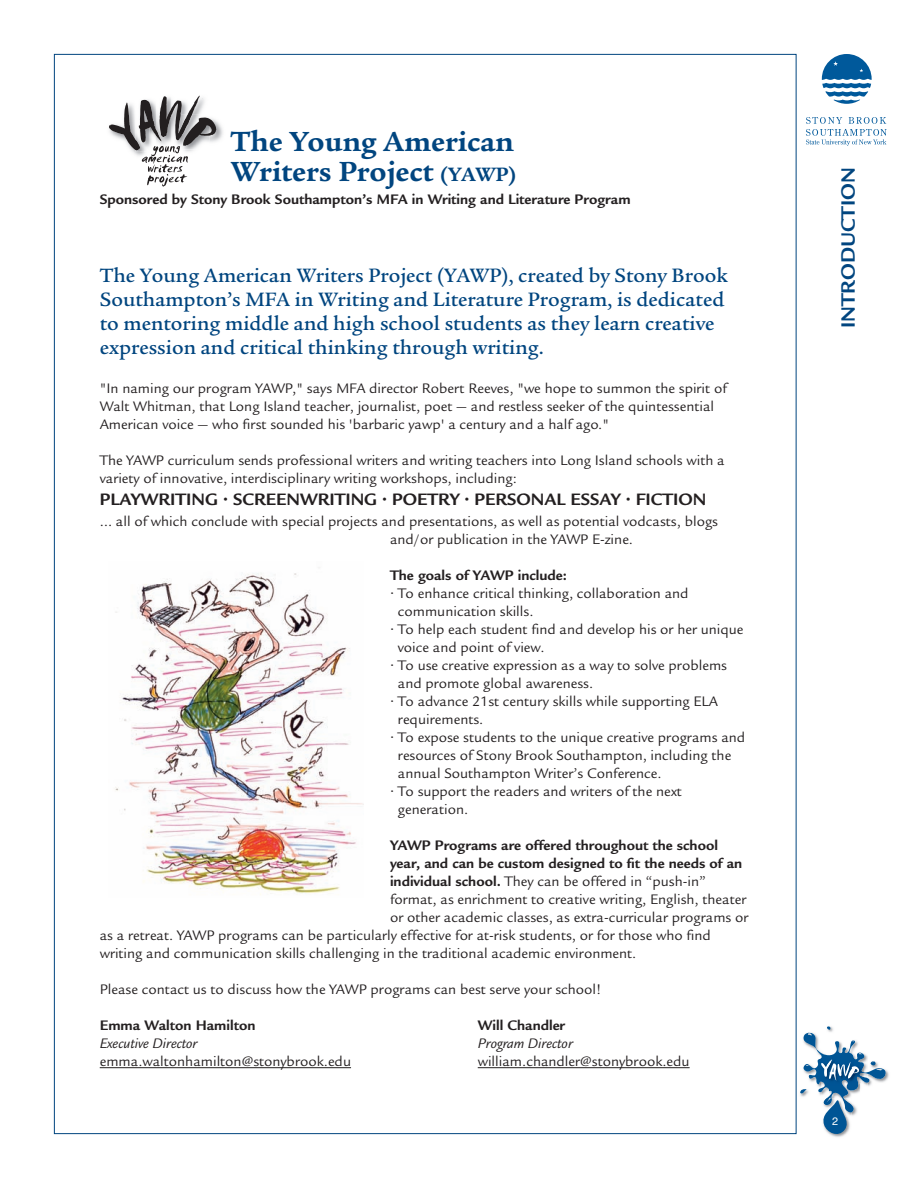
<style>
.page{position:relative;width:918px;height:1188px;background:#fff}
.page>*{position:absolute;margin:0;border:0;box-sizing:border-box;transform-origin:0 0}
.t1{font:700 30px/30px "Legacy Serif Std";color:#01457f}
.t2{font:500 21px/24px "Legacy Serif Std";color:#01457f}
.t3{font:700 21px "Legacy Sans Std";color:#01457f}
.t4{font:700 18px "Legacy Sans Std";color:#231f20}
.t5{font:15px/18px "Legacy Sans Std";color:#231f20}
.t6{font:700 15px "Legacy Sans Std";color:#231f20}
.t7{font:italic 15px "Legacy Sans Std";color:#231f20}
.t8{font:10.8px "Helvetica";color:#fff}
.s1{font-size:21px}
.s2{font-weight:700}
</style>
<div class="page">
<hr style="left:100px;top:1067px;width:251px;height:1px;background:#231f20">
<hr style="left:478px;top:1067px;width:212px;height:1px;background:#231f20">
<svg style="left:822px;top:54px;width:50px;height:50px"></svg>
<svg style="left:806px;top:117px;width:81px;height:29px"></svg>
<img style="left:887px;top:1071px;width:2px;height:9px">
<svg style="left:800px;top:1026px;width:87px;height:111px"></svg>
<img style="left:115px;top:567px;width:248px;height:328px">
<img style="left:216px;top:121px;width:7px;height:20px">
<svg style="left:109px;top:96px;width:107px;height:91px"></svg>
<h1 class="t1" style="left:231px;top:129px;width:287px">The Young American<br>Writers Project <span class="s1">(YAWP)</span></h1>
<p class="t6" style="left:100px;top:194px;width:532px">Sponsored by Stony Brook Southampton’s MFA in Writing and Literature Program</p>
<p class="t2" style="left:100px;top:266px;width:630px">The Young American Writers Project (YAWP), created by Stony Brook Southampton’s MFA in Writing and Literature Program, is dedicated to mentoring middle and high school students as they learn creative expression and critical thinking through writing.</p>
<p class="t5" style="left:100px;top:381px;width:629px">"In naming our program YAWP," says MFA director Robert Reeves, "we hope to summon the spirit of<br>Walt Whitman, that Long Island teacher, journalist, poet — and restless seeker of the quintessential<br>American voice — who first sounded his 'barbaric yawp' a century and a half ago."</p>
<p class="t5" style="left:100px;top:453px;width:626px">The YAWP curriculum sends professional writers and writing teachers into Long Island schools with a variety of innovative, interdisciplinary writing workshops, including:</p>
<p class="t4" style="left:100px;top:493px;width:608px">PLAYWRITING • SCREENWRITING • POETRY • PERSONAL ESSAY • FICTION</p>
<p class="t5" style="left:390px;top:514px;width:330px;text-indent:-290px">… all of which conclude with special projects and presentations, as well as potential vodcasts, blogs and/or publication in the YAWP E-zine.</p>
<p class="t6" style="left:390px;top:570px;width:178px">The goals of YAWP include:</p>
<p class="t5" style="left:398px;top:586px;width:292px;text-indent:-8px">• To enhance critical thinking, collaboration and communication skills.</p>
<p class="t5" style="left:398px;top:622px;width:347px;text-indent:-8px">• To help each student find and develop his or her unique voice and point of view.</p>
<p class="t5" style="left:398px;top:658px;width:331px;text-indent:-8px">• To use creative expression as a way to solve problems and promote global awareness.</p>
<p class="t5" style="left:398px;top:694px;width:322px;text-indent:-8px">• To advance 21st century skills while supporting ELA requirements.</p>
<p class="t5" style="left:398px;top:730px;width:349px;text-indent:-8px">• To expose students to the unique creative programs and resources of Stony Brook Southampton, including the annual Southampton Writer’s Conference.</p>
<p class="t5" style="left:398px;top:784px;width:285px;text-indent:-8px">• To support the readers and writers of the next generation.</p>
<p class="t6" style="left:390px;top:840px;width:329px">YAWP Programs are offered throughout the school</p>
<p class="t6" style="left:390px;top:858px;width:354px">year, and can be custom designed to fit the needs of an</p>
<p class="t5" style="left:390px;top:874px;width:317px"><span class="s2">individual school.</span> They can be offered in “push-in”</p>
<p class="t5" style="left:390px;top:892px;width:358px">format, as enrichment to creative writing, English, theater</p>
<p class="t5" style="left:390px;top:910px;width:360px">or other academic classes, as extra-curricular programs or</p>
<p class="t5" style="left:100px;top:928px;width:613px">as a retreat. YAWP programs can be particularly effective for at-risk students, or for those who find</p>
<p class="t5" style="left:100px;top:946px;width:538px">writing and communication skills challenging in the traditional academic environment.</p>
<p class="t5" style="left:100px;top:982px;width:503px">Please contact us to discuss how the YAWP programs can best serve your school!</p>
<p class="t6" style="left:100px;top:1020px;width:157px">Emma Walton Hamilton</p>
<p class="t6" style="left:478px;top:1020px;width:89px">Will Chandler</p>
<p class="t7" style="left:100px;top:1038px;width:99px">Executive Director</p>
<p class="t7" style="left:478px;top:1038px;width:97px">Program Director</p>
<p class="t5" style="left:100px;top:1054px;width:253px">emma.waltonhamilton@stonybrook.edu</p>
<p class="t5" style="left:478px;top:1054px;width:213px">william.chandler@stonybrook.edu</p>
<h2 class="t3" style="left:840px;top:328px;width:162px;rotate:-90deg">INTRODUCTION</h2>
<p class="t8" style="left:832px;top:1116px;width:8px">2</p>
</div>
